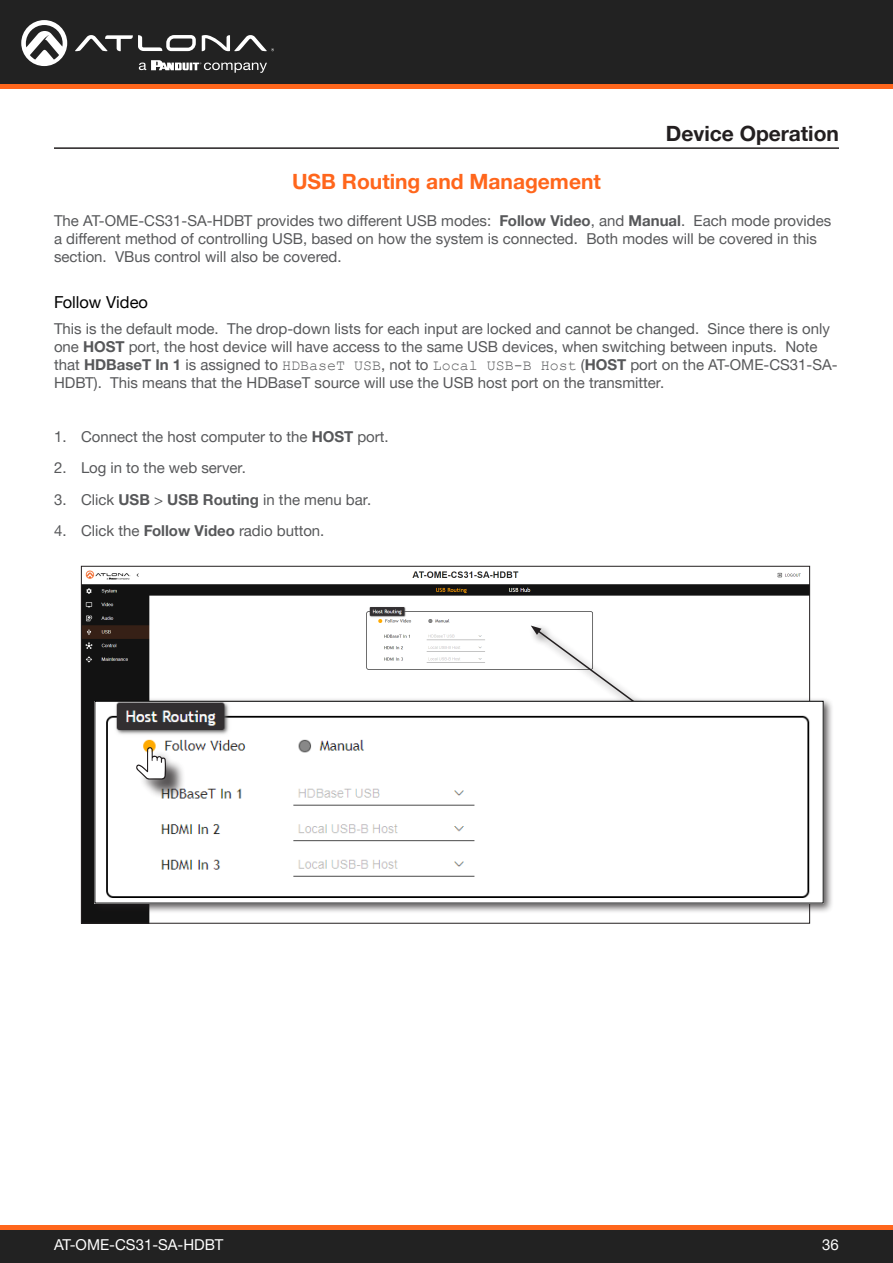
<style>
.page{position:relative;width:893px;height:1263px;background:#fff}
.page>*{position:absolute;margin:0;border:0;box-sizing:border-box;transform-origin:0 0}
.Subsection_Header{font:700 21px "Helvetica Neue LTW1 G";color:#ff661c}
.Non_TOC_Section_Header_Right_Align{font:700 21px "Helvetica Neue LTW1 G";color:#231f20}
.Secondary_Subsection{font:16.5px "Helvetica Neue LTW1 G";color:#000}
.General_Text{font:15px/18px "Helvetica Neue LTW1 G";color:#57585a}
.t1{font:15px "Helvetica Neue LTW1 G";color:#fff}
.s1{font-weight:700}
.s2{font-family:"Courier New"}
</style>
<div class="page">
<div style="left:0;top:1227px;width:893px;height:36px;background:#222"></div>
<hr style="left:0;top:1225px;width:893px;height:4px;background:#ff661c">
<div style="left:0;top:0;width:893px;height:84px;background:#222"></div>
<hr style="left:0;top:84px;width:893px;height:4px;background:#ff661c">
<svg style="left:75px;top:35px;width:121px;height:16px"></svg>
<svg style="left:202px;top:35px;width:72px;height:16px"></svg>
<svg style="left:21px;top:20px;width:46px;height:46px"></svg>
<svg style="left:139px;top:60px;width:128px;height:13px"></svg>
<hr style="left:54px;top:147px;width:785px;height:2px;background:#231f20">
<img style="left:83px;top:570px;width:725px;height:351px">
<div style="left:528px;top:623px;width:126px;height:97px;background:#fff"></div>
<svg style="left:531px;top:625px;width:103px;height:72px"></svg>
<div style="left:91px;top:697px;width:743px;height:217px;background:#231f20;opacity:.75"></div>
<img style="left:96px;top:703px;width:726px;height:198px">
<div style="left:94px;top:701px;width:730px;height:202px;border:1px solid #000"></div>
<div style="left:139px;top:750px;width:47px;height:49px;background:#231f20;opacity:.75"></div>
<svg style="left:136px;top:747px;width:30px;height:32px"></svg>
<p class="Non_TOC_Section_Header_Right_Align" style="left:666px;top:120px;width:175px">Device Operation</p>
<p class="Subsection_Header" style="left:292px;top:169px;width:310px">USB Routing and Management</p>
<p class="General_Text" style="left:54px;top:211px;width:779px">The AT-OME-CS31-SA-HDBT provides two different USB modes: <span class="s1">Follow Video</span>, and <span class="s1">Manual</span>. Each mode provides a different method of controlling USB, based on how the system is connected. Both modes will be covered in this section. VBus control will also be covered.</p>
<p class="Secondary_Subsection" style="left:54px;top:292px;width:95px">Follow Video</p>
<p class="General_Text" style="left:54px;top:319px;width:785px">This is the default mode. The drop-down lists for each input are locked and cannot be changed. Since there is only one <span class="s1">HOST</span> port, the host device will have access to the same USB devices, when switching between inputs. Note that <span class="s1">HDBaseT In 1</span> is assigned to <span class="s2">HDBaseT USB</span>, not to <span class="s2">Local USB-B Host</span> (<span class="s1">HOST</span> port on the AT-OME-CS31-SA-HDBT). This means that the HDBaseT source will use the USB host port on the transmitter.</p>
<p class="General_Text" style="left:54px;top:427px;width:336px">1. Connect the host computer to the <span class="s1">HOST</span> port.</p>
<p class="General_Text" style="left:54px;top:459px;width:194px">2. Log in to the web server.</p>
<p class="General_Text" style="left:54px;top:490px;width:319px">3. Click <span class="s1">USB</span> &gt; <span class="s1">USB Routing</span> in the menu bar.</p>
<p class="General_Text" style="left:54px;top:522px;width:272px">4. Click the <span class="s1">Follow Video</span> radio button.</p>
<p class="t1" style="left:54px;top:1235px;width:171px">AT-OME-CS31-SA-HDBT</p>
<p class="t1" style="left:822px;top:1235px;width:18px">36</p>
</div>
